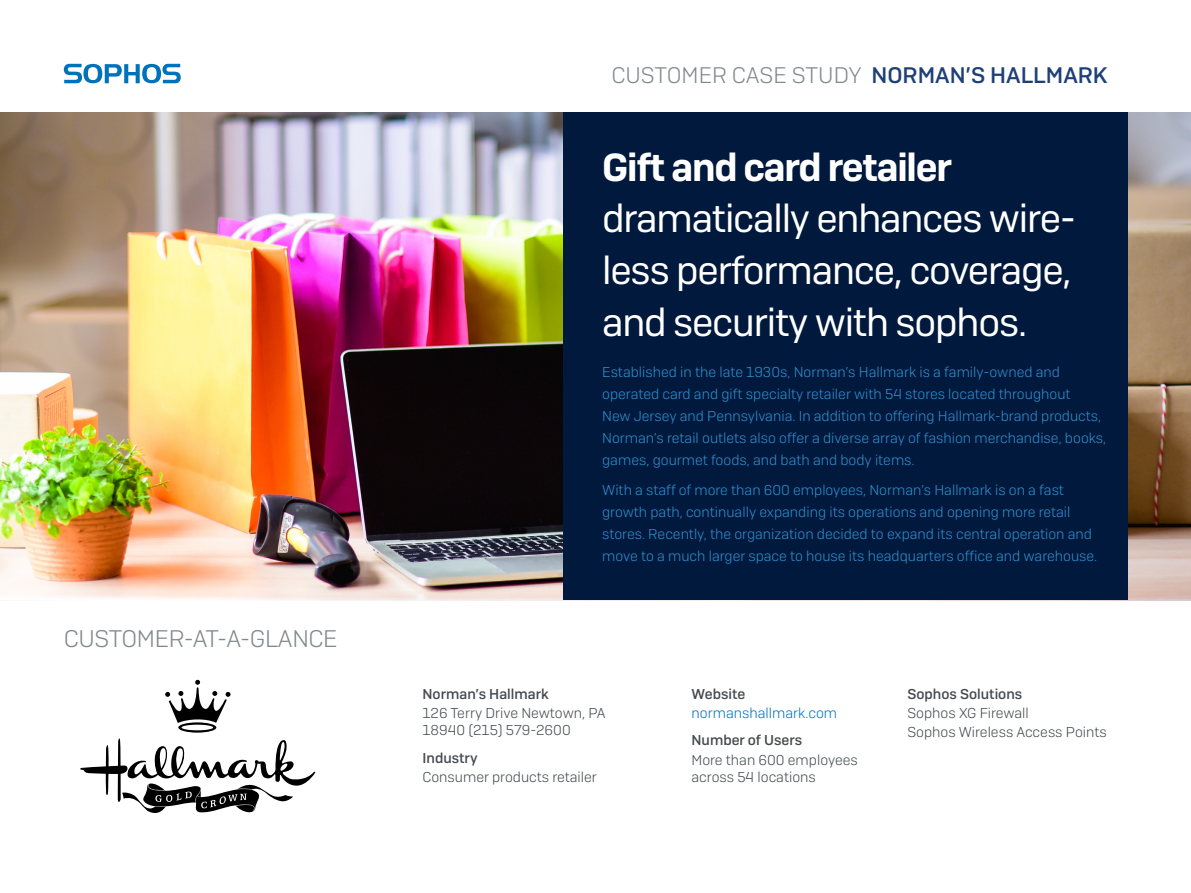
<style>
.page{position:relative;width:1191px;height:893px;background:#fff}
.page>*{position:absolute;margin:0;border:0;box-sizing:border-box;transform-origin:0 0}
.t1{font:39px/51.6px "Sophos Sans";letter-spacing:-.03em;color:#fff;text-align:justify}
.t2{font:600 39px "Sophos Sans";letter-spacing:-.03em;color:#fff}
.t3{font:300 24px "Sophos Sans";letter-spacing:-.015em;color:#81898e}
.t4{font:300 22.5px "Sophos Sans";color:#81898e}
.t5{font:300 14.25px/21.9px "Sophos Sans";color:#328fce}
.t6{font:300 14.25px/17.1px "Sophos Sans";color:#454a4f}
.t7{font:500 14.25px "Sophos Sans";color:#454a4f}
.t8{font:300 14.25px "Sophos Sans";color:#0072bc}
.s1{font-weight:500;color:#1e4078}
</style>
<div class="page">
<svg style="left:64px;top:64px;width:117px;height:19px"></svg>
<img style="left:0;top:113px;width:1191px;height:487px">
<div style="left:563px;top:113px;width:564px;height:487px;background:#00193c"></div>
<svg style="left:178px;top:722px;width:38px;height:11px"></svg>
<div style="left:182px;top:725px;width:31px;height:5px;background:#fff;border-radius:50%"></div>
<svg style="left:165px;top:680px;width:65px;height:43px"></svg>
<svg style="left:80px;top:738px;width:236px;height:75px"></svg>
<h2 class="t3" style="left:64px;top:625px;width:275px">CUSTOMER-AT-A-GLANCE</h2>
<h3 class="t4" style="left:611px;top:62px;width:498px">CUSTOMER CASE STUDY <span class="s1">NORMAN’S HALLMARK</span></h3>
<h1 class="t2" style="left:602px;top:143px;width:351px">Gift and card retailer</h1>
<h1 class="t1" style="left:602px;top:193px;width:475px">dramatically enhances wire&shy;less performance, coverage, and security with sophos.</h1>
<p class="t5" style="left:602px;top:361px;width:506px">Established in the late 1930s, Norman’s Hallmark is a family-owned and operated card and gift specialty retailer with 54 stores located throughout<br>New Jersey and Pennsylvania. In addition to offering Hallmark-brand products, Norman’s retail outlets also offer a diverse array of fashion merchandise, books, games, gourmet foods, and bath and body items.</p>
<p class="t5" style="left:602px;top:479px;width:496px">With a staff of more than 600 employees, Norman’s Hallmark is on a fast growth path, continually expanding its operations and opening more retail stores. Recently, the organization decided to expand its central operation and move to a much larger space to house its headquarters office and warehouse.</p>
<p class="t7" style="left:422px;top:685px;width:128px">Norman’s Hallmark</p>
<p class="t6" style="left:422px;top:704px;width:185px">126 Terry Drive Newtown, PA<br>18940 (215) 579-2600</p>
<p class="t7" style="left:422px;top:749px;width:57px">Industry</p>
<p class="t6" style="left:422px;top:768px;width:176px">Consumer products retailer</p>
<p class="t7" style="left:691px;top:685px;width:55px">Website</p>
<p class="t8" style="left:691px;top:704px;width:147px">normanshallmark.com</p>
<p class="t7" style="left:691px;top:732px;width:112px">Number of Users</p>
<p class="t6" style="left:691px;top:751px;width:168px">More than 600 employees across 54 locations</p>
<p class="t7" style="left:907px;top:685px;width:116px">Sophos Solutions</p>
<p class="t6" style="left:907px;top:703px;width:201px;line-height:19.2px">Sophos XG Firewall<br>Sophos Wireless Access Points</p>
</div>
